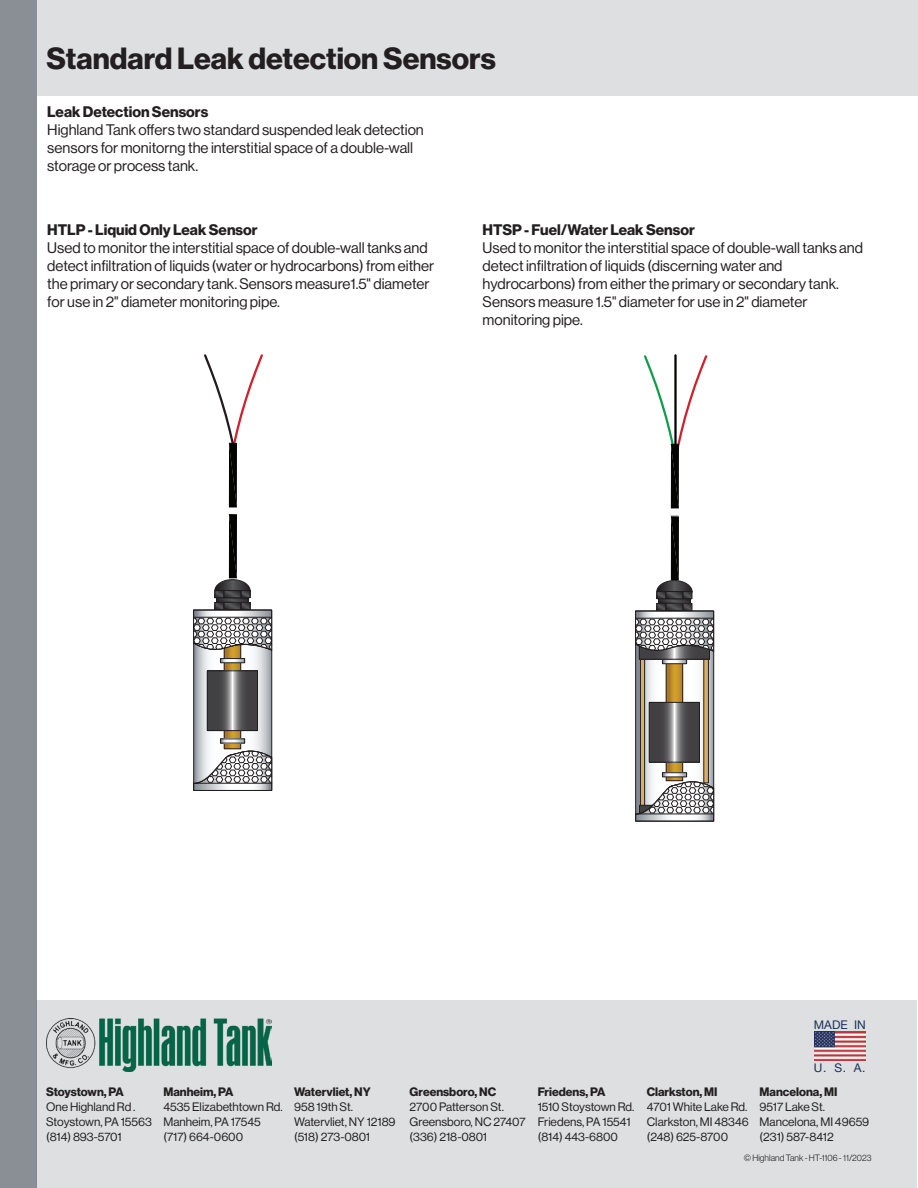
<style>
.page{position:relative;width:918px;height:1188px;background:#fff}
.page>*{position:absolute;margin:0;border:0;box-sizing:border-box;transform-origin:0 0}
.t1{font:30px "N Haas Grotesk DS Pro 75 Bd";color:#231f20}
.t2{font:15px/18px "N Haas Grotesk DS Pro 55 Rg";color:#231f20}
.t3{font:15px "N Haas Grotesk DS Pro 75 Bd";color:#231f20}
.t4{font:12px "N Haas Grotesk DS Pro 55 Rg";color:#231f20}
.t5{font:12px "N Haas Grotesk DS Pro 75 Bd";color:#231f20}
.t6{font:11.85px "Helvetica Neue";color:#1c2f5d}
.Location_Address{font:9px "N Haas Grotesk DS Pro 45 Lt";color:#231f20}
</style>
<div class="page">
<div style="left:37px;top:1000px;width:880px;height:188px;background:#dddfe0"></div>
<img style="left:47px;top:1018px;width:224px;height:54px">
<img style="left:814px;top:1031px;width:51px;height:30px">
<div style="left:37px;top:0;width:881px;height:96px;background:#dddfe0"></div>
<div style="left:0;top:0;width:37px;height:1188px;background:#898f95"></div>
<svg style="left:635px;top:515px;width:79px;height:306px"></svg>
<svg style="left:644px;top:354px;width:64px;height:154px"></svg>
<svg style="left:193px;top:514px;width:79px;height:277px"></svg>
<svg style="left:204px;top:354px;width:59px;height:153px"></svg>
<p class="t1" style="left:47px;top:41px;width:451px">Standard Leak detection Sensors</p>
<p class="t3" style="left:47px;top:103px;width:163px">Leak Detection Sensors</p>
<p class="t2" style="left:47px;top:121px;width:378px">Highland Tank offers two standard suspended leak detection sensors for monitorng the interstitial space of a double-wall storage or process tank.</p>
<p class="t3" style="left:47px;top:221px;width:212px">HTLP - Liquid Only Leak Sensor</p>
<p class="t2" style="left:47px;top:238px;width:389px">Used to monitor the interstitial space of double-wall tanks and detect infiltration of liquids (water or hydrocarbons) from either the primary or secondary tank. Sensors measure1.5" diameter for use in 2" diameter monitoring pipe.</p>
<p class="t3" style="left:483px;top:221px;width:214px">HTSP - Fuel/Water Leak Sensor</p>
<p class="t2" style="left:483px;top:238px;width:382px">Used to monitor the interstitial space of double-wall tanks and detect infiltration of liquids (discerning water and</p>
<p class="t2" style="left:483px;top:274px;width:358px">hydrocarbons) from either the primary or secondary tank.<br>Sensors measure 1.5" diameter for use in 2" diameter</p>
<p class="t2" style="left:483px;top:310px;width:102px">monitoring pipe.</p>
<p class="t6" style="left:814px;top:1016px;width:53px">MADE IN</p>
<p class="t6" style="left:814px;top:1059px;width:53px">U. S. A.</p>
<p class="t5" style="left:46px;top:1084px;width:79px">Stoystown, PA</p>
<p class="t4" style="left:46px;top:1100px;width:91px">One Highland Rd .</p>
<p class="t4" style="left:46px;top:1115px;width:107px">Stoystown, PA 15563</p>
<p class="t4" style="left:46px;top:1130px;width:77px">(814) 893-5701</p>
<p class="t5" style="left:163px;top:1084px;width:72px">Manheim, PA</p>
<p class="t4" style="left:163px;top:1100px;width:121px">4535 Elizabethtown Rd.</p>
<p class="t4" style="left:163px;top:1115px;width:99px">Manheim, PA 17545</p>
<p class="t4" style="left:163px;top:1130px;width:81px">(717) 664-0600</p>
<p class="t5" style="left:294px;top:1084px;width:78px">Watervliet, NY</p>
<p class="t4" style="left:294px;top:1100px;width:61px">958 19th St.</p>
<p class="t4" style="left:294px;top:1115px;width:103px">Watervliet, NY 12189</p>
<p class="t4" style="left:294px;top:1130px;width:78px">(518) 273-0801</p>
<p class="t5" style="left:410px;top:1084px;width:88px">Greensboro, NC</p>
<p class="t4" style="left:410px;top:1100px;width:96px">2700 Patterson St.</p>
<p class="t4" style="left:410px;top:1115px;width:117px">Greensboro, NC 27407</p>
<p class="t4" style="left:410px;top:1130px;width:79px">(336) 218-0801</p>
<p class="t5" style="left:538px;top:1084px;width:69px">Friedens, PA</p>
<p class="t4" style="left:538px;top:1100px;width:98px">1510 Stoystown Rd.</p>
<p class="t4" style="left:538px;top:1115px;width:94px">Friedens, PA 15541</p>
<p class="t4" style="left:538px;top:1130px;width:82px">(814) 443-6800</p>
<p class="t5" style="left:647px;top:1084px;width:72px">Clarkston, MI</p>
<p class="t4" style="left:647px;top:1100px;width:102px">4701 White Lake Rd.</p>
<p class="t4" style="left:647px;top:1115px;width:104px">Clarkston, MI 48346</p>
<p class="t4" style="left:647px;top:1130px;width:83px">(248) 625-8700</p>
<p class="t5" style="left:760px;top:1084px;width:79px">Mancelona, MI</p>
<p class="t4" style="left:760px;top:1100px;width:67px">9517 Lake St.</p>
<p class="t4" style="left:760px;top:1115px;width:111px">Mancelona, MI 49659</p>
<p class="t4" style="left:760px;top:1130px;width:76px">(231) 587-8412</p>
<p class="Location_Address" style="left:744px;top:1153px;width:129px">© Highland Tank - HT-1106 - 11/2023</p>
</div>
